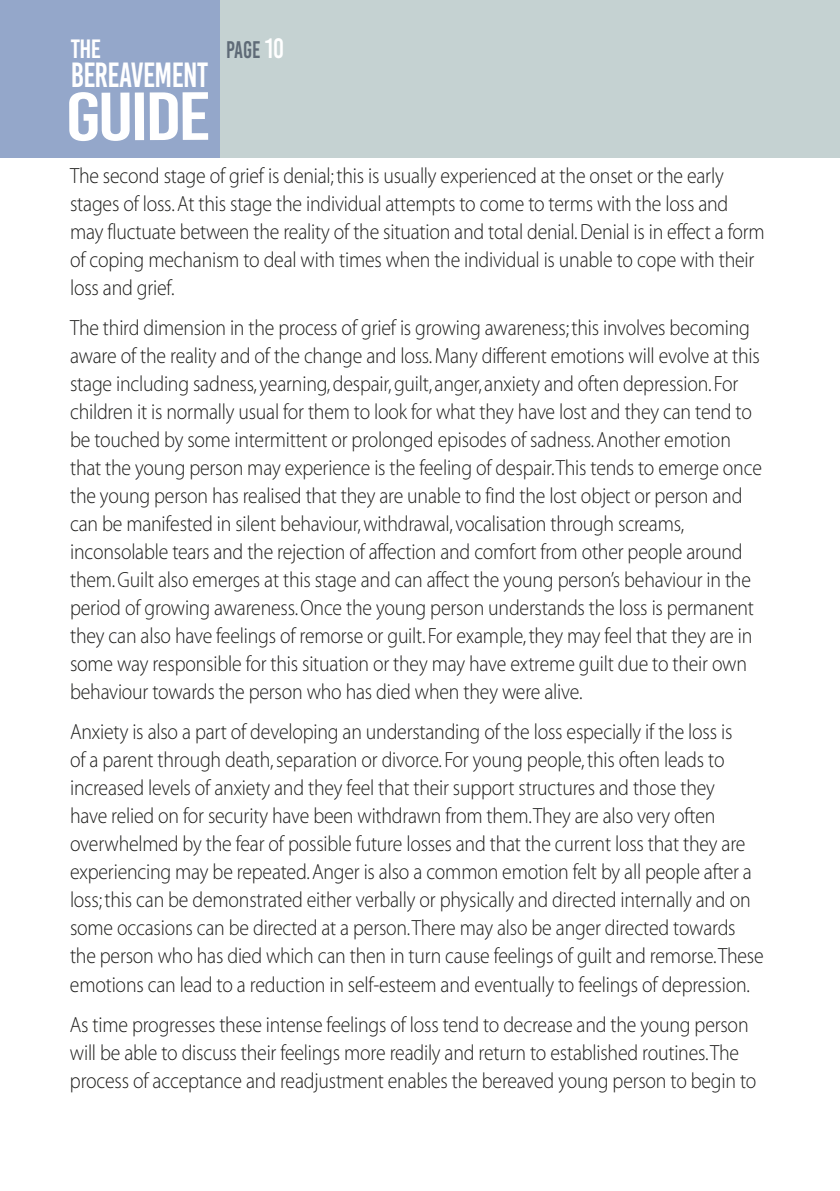
<style>
.page{position:relative;width:840px;height:1191px;background:#fff}
.page>*{position:absolute;margin:0;border:0;box-sizing:border-box;transform-origin:0 0}
.t1{font:68px "Bebas Kai";letter-spacing:-.05em;color:#fff;scale:1.25 1}
.t2{font:35px "Bebas Kai";letter-spacing:-.02em;color:#fff;scale:.9 1}
.t3{font:26.4px "Bebas Kai";color:#fff}
.t4{font:24px "Bebas Kai";color:#5f6b77;scale:.9 1}
.t5{font:22px/28px "Adobe Corp ID Myriad Lt";letter-spacing:-.01em;color:#1d1d1b;scale:.9 1}
.s1{font-size:28px;color:#fff}
</style>
<div class="page">
<div style="left:0;top:0;width:839px;height:157px;background:#c5d2d2"></div>
<div style="left:0;top:0;width:219px;height:157px;background:#94a7ca"></div>
<p class="t3" style="left:71px;top:36px;width:32px">THE</p>
<h2 class="t2" style="left:71px;top:59px;width:154px">BEREAVEMENT</h2>
<h1 class="t1" style="left:65px;top:86px;width:118px">GUIDE</h1>
<p class="t4" style="left:226px;top:39px;width:66px">PAGE <span class="s1">10</span></p>
<p class="t5" style="left:70px;top:164px;width:773px">The second stage of grief is denial; this is usually experienced at the onset or the early stages of loss. At this stage the individual attempts to come to terms with the loss and may fluctuate between the reality of the situation and total denial. Denial is in effect a form of coping mechanism to deal with times when the individual is unable to cope with their loss and grief.</p>
<p class="t5" style="left:70px;top:316px;width:769px">The third dimension in the process of grief is growing awareness; this involves becoming aware of the reality and of the change and loss. Many different emotions will evolve at this stage including sadness, yearning, despair, guilt, anger, anxiety and often depression. For children it is normally usual for them to look for what they have lost and they can tend to be touched by some intermittent or prolonged episodes of sadness. Another emotion that the young person may experience is the feeling of despair. This tends to emerge once the young person has realised that they are unable to find the lost object or person and can be manifested in silent behaviour, withdrawal, vocalisation through screams, inconsolable tears and the rejection of affection and comfort from other people around them. Guilt also emerges at this stage and can affect the young person’s behaviour in the period of growing awareness. Once the young person understands the loss is permanent they can also have feelings of remorse or guilt. For example, they may feel that they are in some way responsible for this situation or they may have extreme guilt due to their own behaviour towards the person who has died when they were alive.</p>
<p class="t5" style="left:70px;top:720px;width:771px">Anxiety is also a part of developing an understanding of the loss especially if the loss is<br>of a parent through death, separation or divorce. For young people, this often leads to increased levels of anxiety and they feel that their support structures and those they<br>have relied on for security have been withdrawn from them. They are also very often overwhelmed by the fear of possible future losses and that the current loss that they are experiencing may be repeated. Anger is also a common emotion felt by all people after a loss; this can be demonstrated either verbally or physically and directed internally and on some occasions can be directed at a person. There may also be anger directed towards the person who has died which can then in turn cause feelings of guilt and remorse. These emotions can lead to a reduction in self-esteem and eventually to feelings of depression.</p>
<p class="t5" style="left:70px;top:1012px;width:763px">As time progresses these intense feelings of loss tend to decrease and the young person will be able to discuss their feelings more readily and return to established routines. The process of acceptance and readjustment enables the bereaved young person to begin to</p>
</div>
